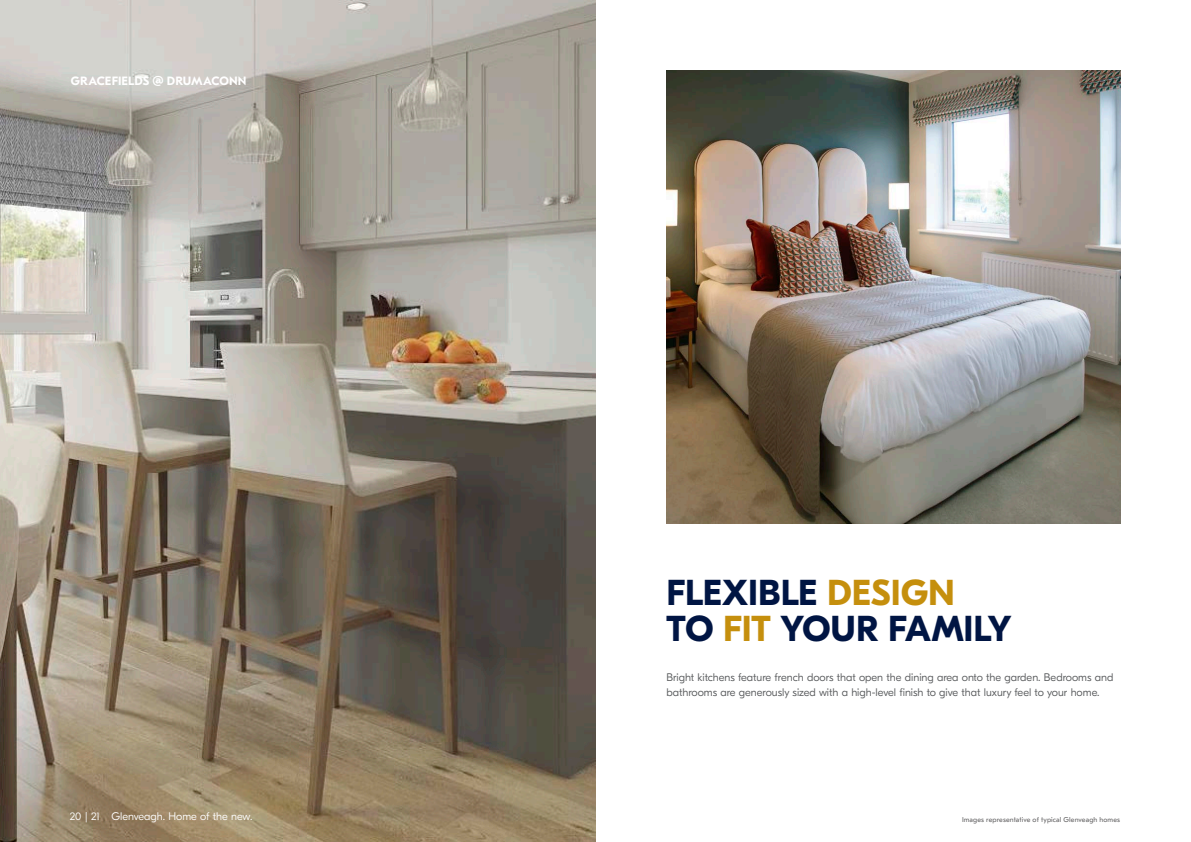
<style>
.page{position:relative;width:1191px;height:842px;background:#fff}
.page>*{position:absolute;margin:0;border:0;box-sizing:border-box;transform-origin:0 0}
.t1{font:700 36px/35.5px "GT Eesti Pro Display";color:#001543}
.t2{font:700 12px "GT Eesti Pro Text";letter-spacing:.01em;color:#fff}
.t3{font:300 11px/15px "GT Eesti Pro Display";color:#57595b}
.t4{font:300 11px "GT Eesti Pro Display";color:#fff}
.t5{font:7px "GT Eesti Pro Text";letter-spacing:.015em;color:#5f5e5f}
.s1{color:#c58f0d}
</style>
<div class="page">
<img style="left:0;top:0;width:595px;height:842px">
<img style="left:666px;top:71px;width:454px;height:452px">
<p class="t2" style="left:71px;top:74px;width:177px">GRACEFIELDS @ DRUMACONN</p>
<p class="t4" style="left:70px;top:810px;width:184px">20 | 21 Glenveagh. Home of the new.</p>
<h1 class="t1" style="left:666px;top:576px;width:346px">FLEXIBLE <span class="s1">DESIGN<br></span>TO <span class="s1">FIT</span> YOUR FAMILY</h1>
<p class="t3" style="left:666px;top:670px;width:448px">Bright kitchens feature french doors that open the dining area onto the garden. Bedrooms and bathrooms are generously sized with a high-level finish to give that luxury feel to your home.</p>
<p class="t5" style="left:962px;top:816px;width:160px">Images representative of typical Glenveagh homes</p>
</div>
